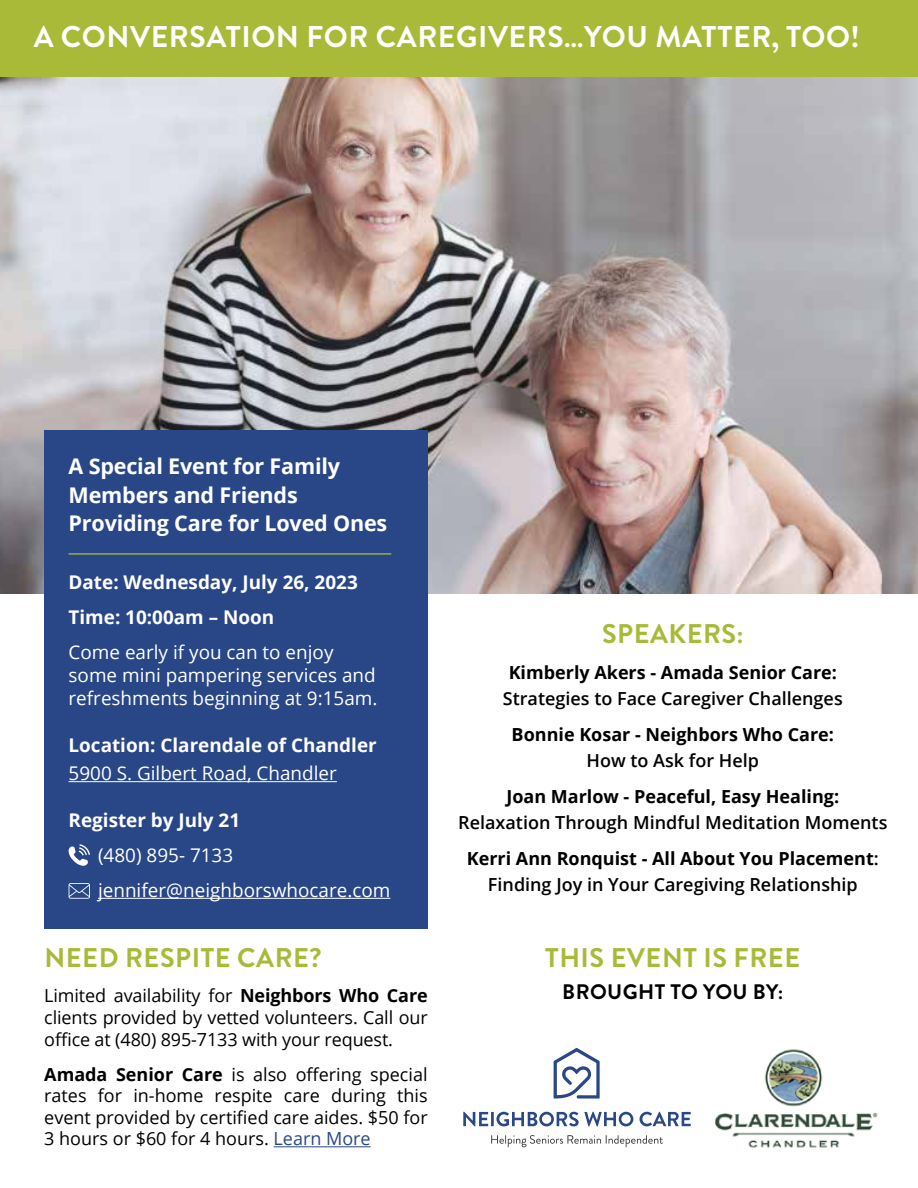
<style>
.page{position:relative;width:918px;height:1188px;background:#fff}
.page>*{position:absolute;margin:0;border:0;box-sizing:border-box;transform-origin:0 0}
.t1{font:700 30px "Brandon Grotesque";letter-spacing:.02em;color:#fff}
.t2{font:700 27px "Brandon Grotesque";letter-spacing:.02em;color:#a9ba38}
.t3{font:700 21.6px/28.3px "Open Sans";letter-spacing:-.01em;color:#fff}
.t4{font:700 21px "Brandon Grotesque";letter-spacing:.02em;color:#000}
.t5{font:18.9px/22.6px "Open Sans";color:#fff}
.t6{font:700 18.9px/34.8px "Open Sans";color:#fff}
.t7{font:18px/21.6px "Open Sans";letter-spacing:-.005em;color:#000;text-align:justify}
.t8{font:600 18px/36px "Open Sans";color:#000;text-align:center}
.t9{font:700 18px "Open Sans";color:#000}
.s1{font-weight:700}
.s2{color:#294787}
</style>
<div class="page">
<div style="left:0;top:0;width:918px;height:107px;background:#a9ba38"></div>
<img style="left:0;top:78px;width:918px;height:516px">
<div style="left:44px;top:430px;width:384px;height:499px;background:#294787"></div>
<hr style="left:69px;top:781px;width:268px;height:1px;background:#fff">
<hr style="left:98px;top:898px;width:292px;height:1px;background:#fff">
<hr style="left:274px;top:1146px;width:97px;height:1px;background:#294787">
<svg style="left:69px;top:844px;width:21px;height:22px"></svg>
<svg style="left:69px;top:883px;width:21px;height:16px"></svg>
<img style="left:715px;top:1049px;width:163px;height:99px">
<hr style="left:69px;top:553px;width:322px;height:2px;background:#a9ba38">
<svg style="left:463px;top:1112px;width:25px;height:14px"></svg>
<hr style="left:491px;top:1112px;width:3px;height:14px;background:#2a4787">
<svg style="left:496px;top:1112px;width:137px;height:14px"></svg>
<svg style="left:640px;top:1112px;width:51px;height:14px"></svg>
<svg style="left:491px;top:1135px;width:172px;height:12px"></svg>
<svg style="left:554px;top:1048px;width:46px;height:51px"></svg>
<h1 class="t1" style="left:34px;top:16px;width:828px">A CONVERSATION FOR CAREGIVERS…YOU MATTER, TOO!</h1>
<p class="t3" style="left:69px;top:452px;width:320px">A Special Event for Family<br>Members and Friends<br>Providing Care for Loved Ones</p>
<p class="t6" style="left:69px;top:565px;width:291px">Date: Wednesday, July 26, 2023<br>Time: 10:00am – Noon</p>
<p class="t5" style="left:69px;top:640px;width:310px">Come early if you can to enjoy some mini pampering services and refreshments beginning at 9:15am.</p>
<p class="t6" style="left:69px;top:727px;width:310px">Location: Clarendale of Chandler</p>
<p class="t5" style="left:69px;top:762px;width:270px">5900 S. Gilbert Road, Chandler</p>
<p class="t6" style="left:69px;top:803px;width:173px">Register by July 21</p>
<p class="t5" style="left:98px;top:837px;width:294px;line-height:34.8px">(480) 895- 7133 jennifer@neighborswhocare.com</p>
<h2 class="t2" style="left:44px;top:939px;width:279px">NEED RESPITE CARE?</h2>
<p class="t7" style="left:44px;top:985px;width:385px">Limited availability for <span class="s1">Neighbors Who Care </span>clients provided by vetted volunteers. Call our office at (480) 895-7133 with your request.</p>
<p class="t7" style="left:44px;top:1063px;width:385px"><span class="s1">Amada Senior Care</span> is also offering special rates for in-home respite care during this event provided by certified care aides. $50 for 3 hours or $60 for 4 hours. <span class="s2">Learn More</span></p>
<h2 class="t2" style="left:602px;top:615px;width:143px">SPEAKERS:</h2>
<p class="t9" style="left:509px;top:659px;width:330px">Kimberly Akers - Amada Senior Care:</p>
<p class="t8" style="left:503px;top:680px;width:341px">Strategies to Face Caregiver Challenges</p>
<p class="t9" style="left:512px;top:722px;width:324px">Bonnie Kosar - Neighbors Who Care:</p>
<p class="t8" style="left:587px;top:742px;width:174px">How to Ask for Help</p>
<p class="t9" style="left:506px;top:784px;width:334px">Joan Marlow - Peaceful, Easy Healing:</p>
<p class="t8" style="left:458px;top:804px;width:431px">Relaxation Through Mindful Meditation Moments<br><span class="s1">Kerri Ann Ronquist - All About You Placement</span>:</p>
<p class="t8" style="left:488px;top:866px;width:371px">Finding Joy in Your Caregiving Relationship</p>
<h2 class="t2" style="left:545px;top:939px;width:256px">THIS EVENT IS FREE</h2>
<p class="t4" style="left:562px;top:977px;width:223px">BROUGHT TO YOU BY:</p>
</div>
